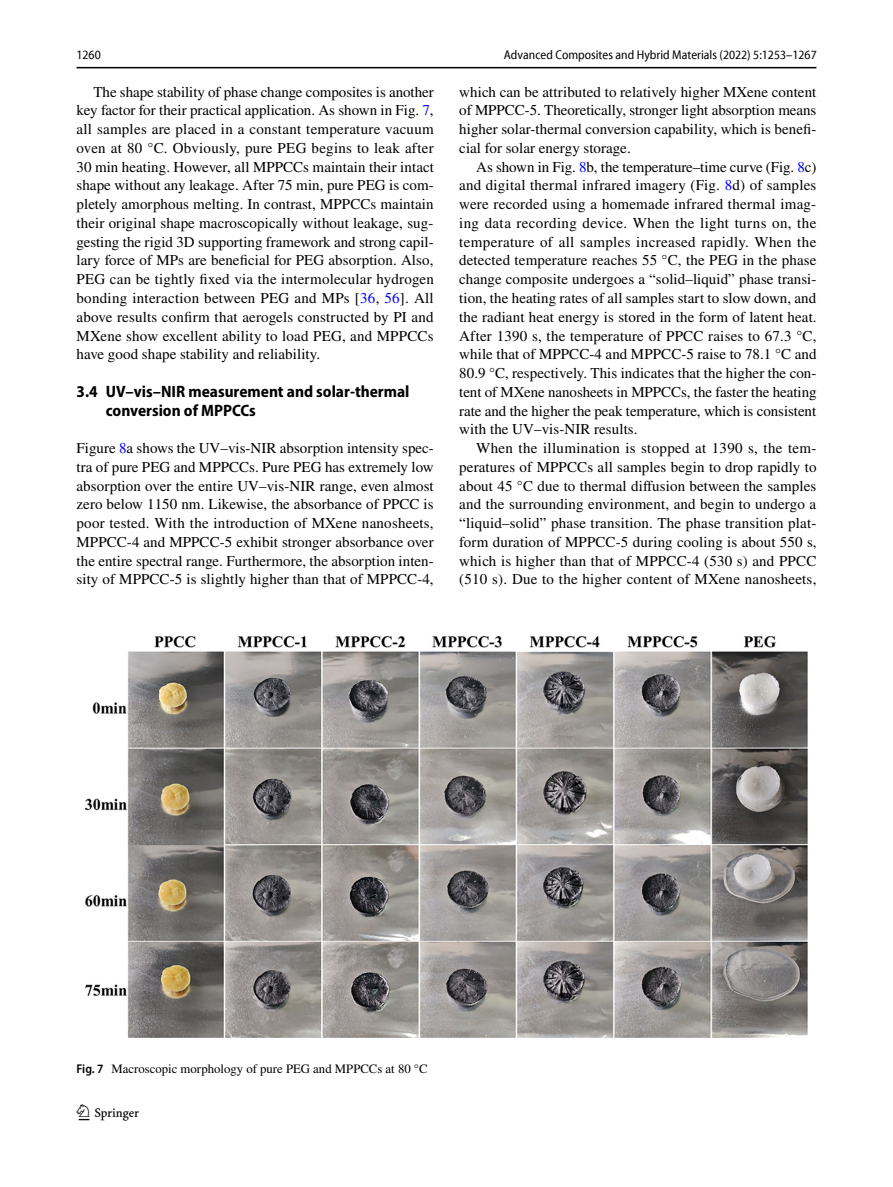
<style>
.page{position:relative;width:893px;height:1187px;background:#fff}
.page>*{position:absolute;margin:0;border:0;box-sizing:border-box;transform-origin:0 0}
.t1{font:22.5px "Springnew Regular 2";color:#000}
.t2{font:700 semi-condensed 16.5px/18.8px "Myriad Pro";color:#000}
.t3{font:15px/18.8px "STIX";letter-spacing:.005em;color:#000;text-align:justify}
.t4{font:semi-condensed 12.75px "Myriad Pro Unic";color:#000}
.t5{font:12.75px "STIX";color:#000}
.s1{color:#00f}
.s2{font-family:"Myriad Pro";font-weight:600;font-stretch:semi-condensed}
</style>
<div class="page">
<hr style="left:77px;top:67px;width:739px;height:1px;background:#000">
<img style="left:85px;top:636px;width:723px;height:401px">
<p class="t4" style="left:77px;top:50px;width:26px">1260</p>
<p class="t4" style="left:504px;top:50px;width:314px">Advanced Composites and Hybrid Materials (2022) 5:1253–1267</p>
<p class="t3" style="left:77px;top:83px;width:359px;text-indent:17px">The shape stability of phase change composites is another key factor for their practical application. As shown in Fig. <span class="s1">7</span>, all samples are placed in a constant temperature vacuum oven at 80 °C. Obviously, pure PEG begins to leak after 30 min heating. However, all MPPCCs maintain their intact shape without any leakage. After 75 min, pure PEG is com&shy;pletely amorphous melting. In contrast, MPPCCs maintain their original shape macroscopically without leakage, sug&shy;gesting the rigid 3D supporting framework and strong capil&shy;lary force of MPs are beneficial for PEG absorption. Also, PEG can be tightly fixed via the intermolecular hydrogen bonding interaction between PEG and MPs [<span class="s1">36</span>, <span class="s1">56</span>]. All above results confirm that aerogels constructed by PI and MXene show excellent ability to load PEG, and MPPCCs have good shape stability and reliability.</p>
<p class="t2" style="left:106px;top:382px;width:305px;text-indent:-29px">3.4 UV–vis–NIR measurement and solar‑thermal conversion of MPPCCs</p>
<p class="t3" style="left:77px;top:439px;width:359px">Figure <span class="s1">8</span>a shows the UV–vis-NIR absorption intensity spec&shy;tra of pure PEG and MPPCCs. Pure PEG has extremely low absorption over the entire UV–vis-NIR range, even almost zero below 1150 nm. Likewise, the absorbance of PPCC is poor tested. With the introduction of MXene nanosheets, MPPCC-4 and MPPCC-5 exhibit stronger absorbance over the entire spectral range. Furthermore, the absorption inten&shy;sity of MPPCC-5 is slightly higher than that of MPPCC-4,</p>
<p class="t3" style="left:459px;top:83px;width:359px">which can be attributed to relatively higher MXene content of MPPCC-5. Theoretically, stronger light absorption means higher solar-thermal conversion capability, which is benefi&shy;cial for solar energy storage.</p>
<p class="t3" style="left:459px;top:158px;width:359px;text-indent:17px">As shown in Fig. <span class="s1">8</span>b, the temperature–time curve (Fig. <span class="s1">8</span>c) and digital thermal infrared imagery (Fig. <span class="s1">8</span>d) of samples were recorded using a homemade infrared thermal imag&shy;ing data recording device. When the light turns on, the temperature of all samples increased rapidly. When the detected temperature reaches 55 °C, the PEG in the phase change composite undergoes a “solid–liquid” phase transi&shy;tion, the heating rates of all samples start to slow down, and the radiant heat energy is stored in the form of latent heat.<br>After 1390 s, the temperature of PPCC raises to 67.3 °C, while that of MPPCC-4 and MPPCC-5 raise to 78.1 °C and 80.9 °C, respectively. This indicates that the higher the con&shy;tent of MXene nanosheets in MPPCCs, the faster the heating rate and the higher the peak temperature, which is consistent with the UV–vis-NIR results.</p>
<p class="t3" style="left:459px;top:439px;width:359px;text-indent:17px">When the illumination is stopped at 1390 s, the tem&shy;peratures of MPPCCs all samples begin to drop rapidly to about 45 °C due to thermal diffusion between the samples and the surrounding environment, and begin to undergo a “liquid–solid” phase transition. The phase transition plat&shy;form duration of MPPCC-5 during cooling is about 550 s, which is higher than that of MPPCC-4 (530 s) and PPCC (510 s). Due to the higher content of MXene nanosheets,</p>
<p class="t5" style="left:77px;top:1059px;width:352px"><span class="s2">Fig. 7</span> Macroscopic morphology of pure PEG and MPPCCs at 80 °C</p>
<h1 class="t1" style="left:79px;top:1104px;width:62px">1 3</h1>
</div>
